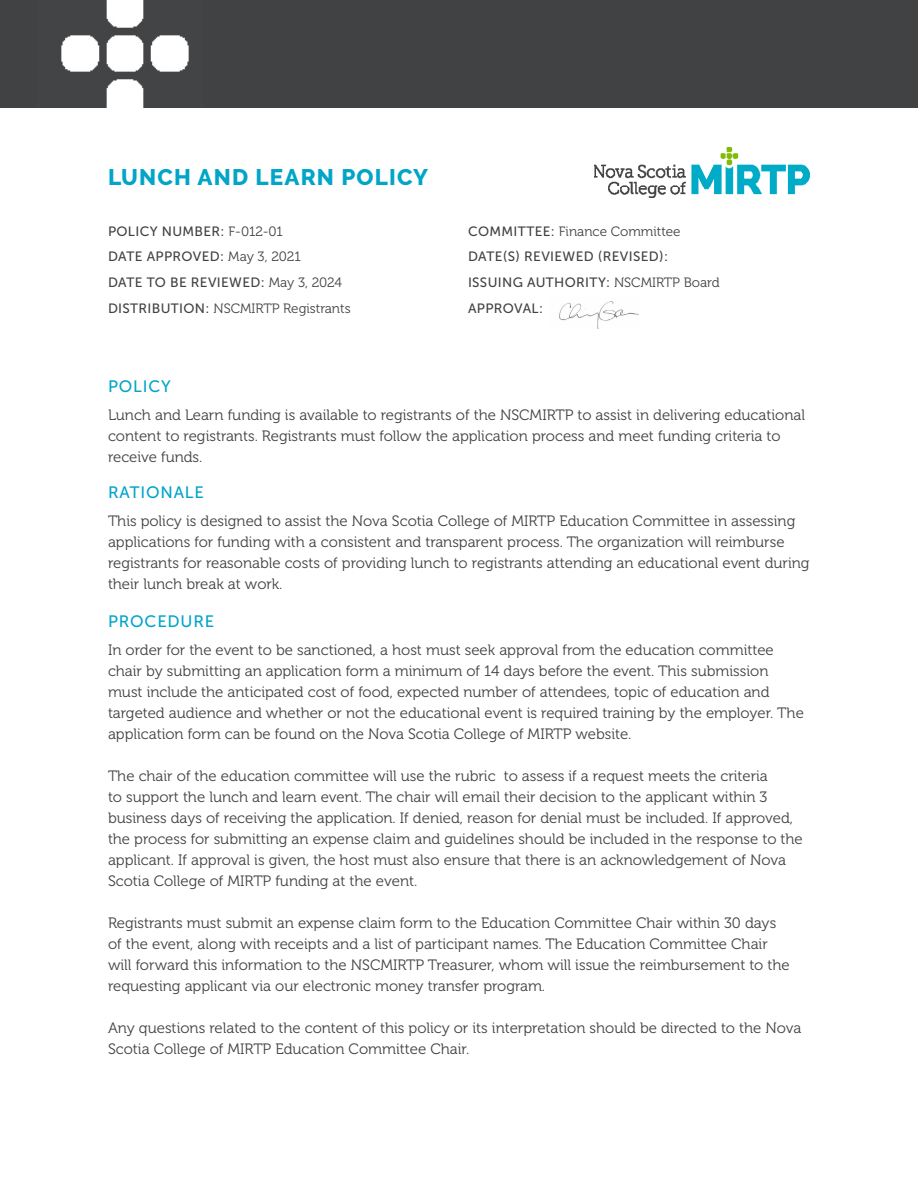
<style>
.page{position:relative;width:918px;height:1188px;background:#fff}
.page>*{position:absolute;margin:0;border:0;box-sizing:border-box;transform-origin:0 0}
.Body{font:800 22.5px "Raleway";letter-spacing:.05em;color:#00a5c8}
.Subheader__Blue{font:16.5px "Museo Sans 500";letter-spacing:.05em;color:#00a5c8}
.Body-2{font:16.5px "Museo Sans 500";letter-spacing:.05em;color:#00a5c8}
.Body-3{font:15px/21px "Museo 300";color:#414243}
.Body_Last{font:15px/21px "Museo 300";color:#414243}
.Body-4{font:13.5px "Museo Sans 500";letter-spacing:.025em;color:#414243}
.Body-5{font:13.5px "Museo 300";color:#414243}
.s1{font-family:"Museo 300"}
.s2{font-family:"Museo Sans 500"}
</style>
<div class="page">
<div style="left:0;top:0;width:918px;height:108px;background:#414243"></div>
<img style="left:61px;top:0;width:128px;height:108px">
<img style="left:594px;top:148px;width:216px;height:50px">
<img style="left:559px;top:301px;width:80px;height:28px">
<p class="Body" style="left:108px;top:164px;width:322px">LUNCH AND LEARN POLICY</p>
<p class="Body-4" style="left:108px;top:224px;width:176px">POLICY NUMBER: <span class="s1">F-012-01</span></p>
<p class="Body-5" style="left:468px;top:224px;width:214px"><span class="s2">COMMITTEE:</span> Finance Committee</p>
<p class="Body-4" style="left:108px;top:249px;width:194px">DATE APPROVED: <span class="s1">May 3, 2021</span></p>
<p class="Body-4" style="left:468px;top:249px;width:202px">DATE(S) REVIEWED (REVISED):</p>
<p class="Body-4" style="left:108px;top:275px;width:236px">DATE TO BE REVIEWED: <span class="s1">May 3, 2024</span></p>
<p class="Body-4" style="left:468px;top:275px;width:253px">ISSUING AUTHORITY: <span class="s1">NSCMIRTP Board</span></p>
<p class="Body-5" style="left:108px;top:301px;width:244px"><span class="s2">DISTRIBUTION:</span> NSCMIRTP Registrants</p>
<p class="Body-4" style="left:468px;top:300px;width:76px">APPROVAL:</p>
<p class="Subheader__Blue" style="left:108px;top:377px;width:64px">POLICY</p>
<p class="Body-3" style="left:108px;top:404px;width:699px">Lunch and Learn funding is available to registrants of the NSCMIRTP to assist in delivering educational content to registrants. Registrants must follow the application process and meet funding criteria to receive funds.</p>
<p class="Body-2" style="left:108px;top:483px;width:97px">RATIONALE</p>
<p class="Body_Last" style="left:108px;top:510px;width:703px">This policy is designed to assist the Nova Scotia College of MIRTP Education Committee in assessing applications for funding with a consistent and transparent process. The organization will reimburse registrants for reasonable costs of providing lunch to registrants attending an educational event during their lunch break at work.</p>
<p class="Subheader__Blue" style="left:108px;top:612px;width:108px">PROCEDURE</p>
<p class="Body-3" style="left:108px;top:639px;width:697px">In order for the event to be sanctioned, a host must seek approval from the education committee chair by submitting an application form a minimum of 14 days before the event. This submission must include the anticipated cost of food, expected number of attendees, topic of education and targeted audience and whether or not the educational event is required training by the employer. The application form can be found on the Nova Scotia College of MIRTP website.</p>
<p class="Body-3" style="left:108px;top:765px;width:696px">The chair of the education committee will use the rubric to assess if a request meets the criteria<br>to support the lunch and learn event. The chair will email their decision to the applicant within 3 business days of receiving the application. If denied, reason for denial must be included. If approved, the process for submitting an expense claim and guidelines should be included in the response to the applicant. If approval is given, the host must also ensure that there is an acknowledgement of Nova Scotia College of MIRTP funding at the event.</p>
<p class="Body-3" style="left:108px;top:912px;width:683px">Registrants must submit an expense claim form to the Education Committee Chair within 30 days of the event, along with receipts and a list of participant names. The Education Committee Chair will forward this information to the NSCMIRTP Treasurer, whom will issue the reimbursement to the requesting applicant via our electronic money transfer program.</p>
<p class="Body-3" style="left:108px;top:1017px;width:695px">Any questions related to the content of this policy or its interpretation should be directed to the Nova<br>Scotia College of MIRTP Education Committee Chair.</p>
</div>
